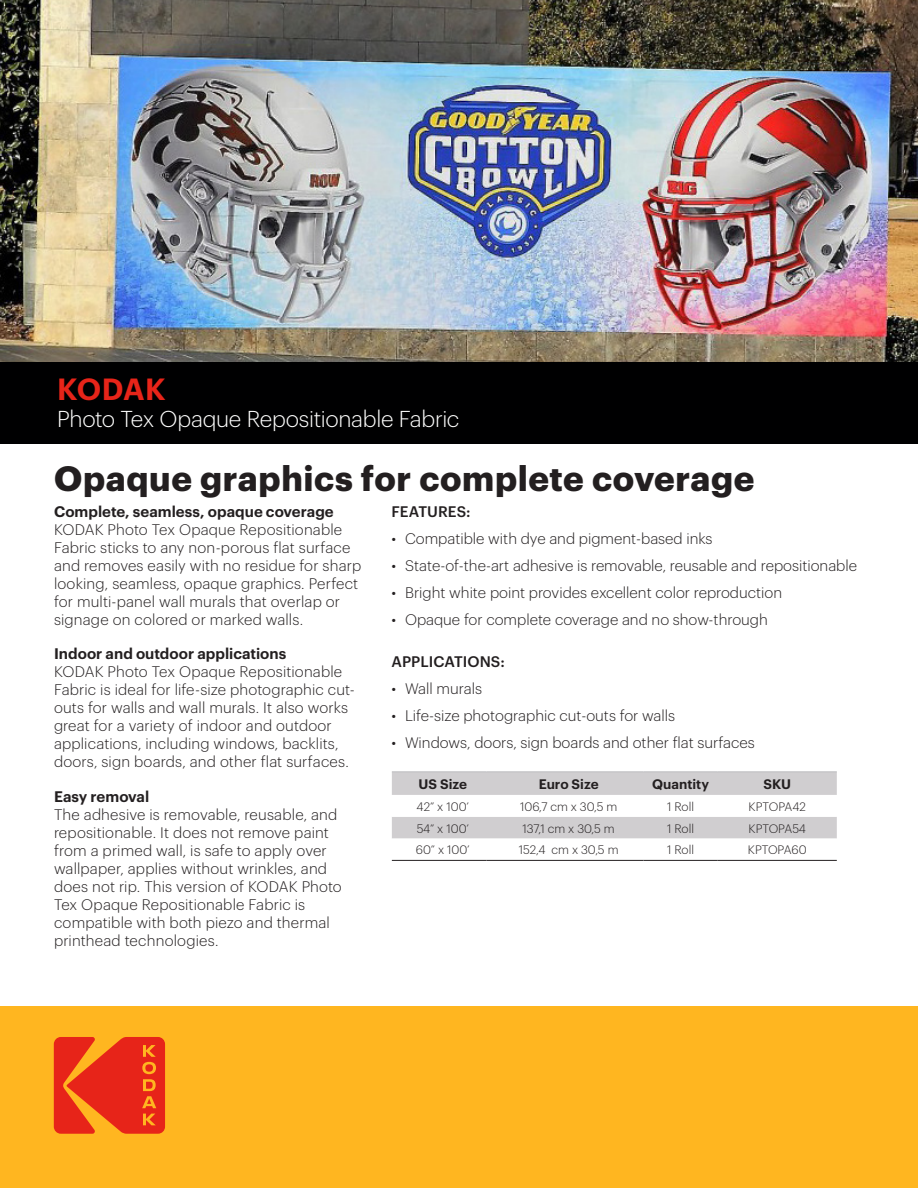
<style>
.page{position:relative;width:918px;height:1188px;background:#fff}
.page>*{position:absolute;margin:0;border:0;box-sizing:border-box;transform-origin:0 0}
.Headline_New{font:700 34.5px "Graphik";letter-spacing:.02em;color:#231f20}
.t1{font:600 30px "Graphik";letter-spacing:-.005em;color:#e72419}
.Title_Subhead_New{font:300 22.5px "Graphik";letter-spacing:-.015em;color:#fff}
.Front_Page_Body_New{font:300 15px/18px "Graphik";letter-spacing:.005em;color:#231f20}
.Subhead_New{font:600 15px "Graphik";color:#231f20}
.Bullet_Head{font:500 15px "Graphik";letter-spacing:.005em;color:#231f20}
.Table_Header_New{font:600 13.5px "Graphik";color:#231f20}
.Chart_Text_New{font:300 12px "Graphik";color:#231f20}
</style>
<div class="page">
<img style="left:0;top:0;width:918px;height:362px">
<div style="left:0;top:362px;width:918px;height:82px;background:#000001"></div>
<div style="left:0;top:1007px;width:918px;height:181px;background:#ffb620"></div>
<svg style="left:54px;top:1037px;width:111px;height:97px"></svg>
<svg style="left:392px;top:772px;width:445px;height:88px"></svg>
<hr style="left:392px;top:772px;width:94px;height:1px;background:#bcbdc0">
<hr style="left:486px;top:772px;width:157px;height:1px;background:#bcbdc0">
<hr style="left:644px;top:772px;width:74px;height:1px;background:#bcbdc0">
<hr style="left:718px;top:772px;width:119px;height:1px;background:#bcbdc0">
<hr style="left:392px;top:860px;width:94px;height:1px;background:#231f20">
<hr style="left:486px;top:860px;width:157px;height:1px;background:#231f20">
<hr style="left:644px;top:860px;width:74px;height:1px;background:#231f20">
<hr style="left:718px;top:860px;width:119px;height:1px;background:#231f20">
<p class="t1" style="left:57px;top:367px;width:110px">KODAK</p>
<p class="Title_Subhead_New" style="left:57px;top:403px;width:404px">Photo Tex Opaque Repositionable Fabric</p>
<p class="Headline_New" style="left:54px;top:451px;width:702px">Opaque graphics for complete coverage</p>
<p class="Subhead_New" style="left:54px;top:500px;width:281px">Complete, seamless, opaque coverage</p>
<p class="Front_Page_Body_New" style="left:54px;top:519px;width:309px">KODAK Photo Tex Opaque Repositionable Fabric sticks to any non-porous flat surface and removes easily with no residue for sharp looking, seamless, opaque graphics. Perfect for multi-panel wall murals that overlap or signage on colored or marked walls.</p>
<p class="Subhead_New" style="left:54px;top:642px;width:234px">Indoor and outdoor applications</p>
<p class="Front_Page_Body_New" style="left:54px;top:662px;width:302px">KODAK Photo Tex Opaque Repositionable Fabric is ideal for life-size photographic cut&shy;outs for walls and wall murals. It also works great for a variety of indoor and outdoor applications, including windows, backlits, doors, sign boards, and other flat surfaces.</p>
<p class="Subhead_New" style="left:54px;top:785px;width:97px">Easy removal</p>
<p class="Front_Page_Body_New" style="left:54px;top:804px;width:289px">The adhesive is removable, reusable, and repositionable. It does not remove paint from a primed wall, is safe to apply over wallpaper, applies without wrinkles, and does not rip. This version of KODAK Photo Tex Opaque Repositionable Fabric is compatible with both piezo and thermal printhead technologies.</p>
<p class="Bullet_Head" style="left:392px;top:501px;width:81px">FEATURES:</p>
<p class="Front_Page_Body_New" style="left:392px;top:529px;width:323px">• Compatible with dye and pigment-based inks</p>
<p class="Front_Page_Body_New" style="left:392px;top:556px;width:467px">• State-of-the-art adhesive is removable, reusable and repositionable</p>
<p class="Front_Page_Body_New" style="left:392px;top:583px;width:392px">• Bright white point provides excellent color reproduction</p>
<p class="Front_Page_Body_New" style="left:392px;top:610px;width:378px">• Opaque for complete coverage and no show-through</p>
<p class="Bullet_Head" style="left:392px;top:651px;width:115px">APPLICATIONS:</p>
<p class="Front_Page_Body_New" style="left:392px;top:679px;width:92px">• Wall murals</p>
<p class="Front_Page_Body_New" style="left:392px;top:706px;width:285px">• Life-size photographic cut-outs for walls</p>
<p class="Front_Page_Body_New" style="left:392px;top:733px;width:365px">• Windows, doors, sign boards and other flat surfaces</p>
<p class="Table_Header_New" style="left:419px;top:774px;width:50px">US Size</p>
<p class="Table_Header_New" style="left:539px;top:774px;width:62px">Euro Size</p>
<p class="Table_Header_New" style="left:652px;top:774px;width:58px">Quantity</p>
<p class="Table_Header_New" style="left:763px;top:774px;width:29px">SKU</p>
<p class="Chart_Text_New" style="left:417px;top:798px;width:54px">42” x 100’</p>
<p class="Chart_Text_New" style="left:520px;top:798px;width:99px">106,7 cm x 30,5 m</p>
<p class="Chart_Text_New" style="left:667px;top:798px;width:28px">1 Roll</p>
<p class="Chart_Text_New" style="left:749px;top:798px;width:59px">KPTOPA42</p>
<p class="Chart_Text_New" style="left:417px;top:819px;width:54px">54” x 100’</p>
<p class="Chart_Text_New" style="left:523px;top:819px;width:94px">137,1 cm x 30,5 m</p>
<p class="Chart_Text_New" style="left:667px;top:819px;width:28px">1 Roll</p>
<p class="Chart_Text_New" style="left:749px;top:819px;width:59px">KPTOPA54</p>
<p class="Chart_Text_New" style="left:416px;top:841px;width:55px">60” x 100’</p>
<p class="Chart_Text_New" style="left:519px;top:841px;width:101px">152,4 cm x 30,5 m</p>
<p class="Chart_Text_New" style="left:667px;top:841px;width:28px">1 Roll</p>
<p class="Chart_Text_New" style="left:748px;top:841px;width:60px">KPTOPA60</p>
</div>
